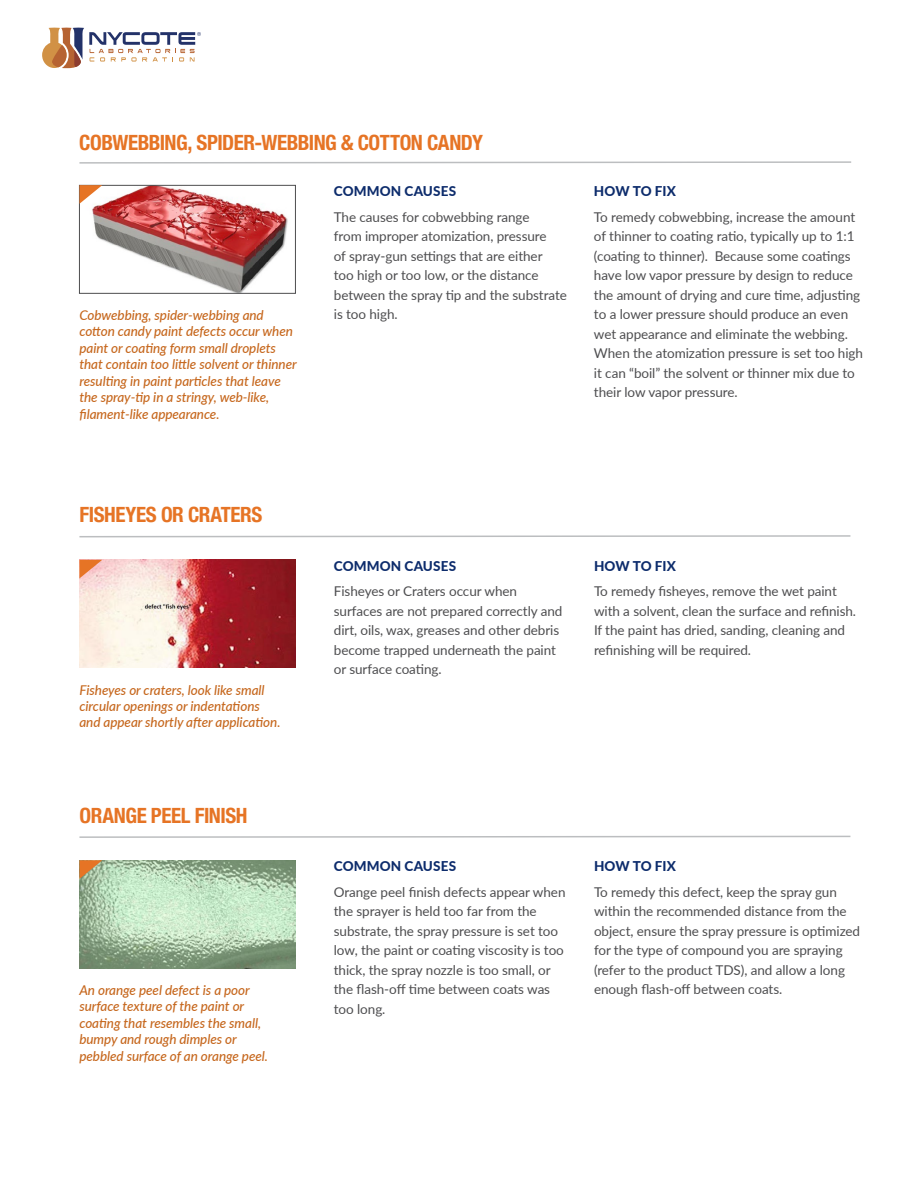
<style>
.page{position:relative;width:918px;height:1188px;background:#fff}
.page>*{position:absolute;margin:0;border:0;box-sizing:border-box;transform-origin:0 0}
.t1{font:700 condensed 21px "Helvetica Neue LT Pro";letter-spacing:-.02em;color:#e67425}
.t2{font:13.5px/19.5px "Lato";letter-spacing:-.005em;color:#4d4d4f}
.t3{font:italic 500 13.5px/16.5px "Lato";letter-spacing:-.005em;color:#c6671d}
.t4{font:800 13.5px "Lato";letter-spacing:.01em;color:#0d2c6c}
</style>
<div class="page">
<svg style="left:79px;top:535px;width:772px;height:3px"></svg>
<svg style="left:79px;top:835px;width:772px;height:3px"></svg>
<svg style="left:79px;top:161px;width:773px;height:3px"></svg>
<img style="left:92px;top:187px;width:196px;height:105px">
<div style="left:79px;top:185px;width:217px;height:109px;border:1px solid #4d4d4f"></div>
<img style="left:79px;top:560px;width:216px;height:108px">
<img style="left:79px;top:860px;width:216px;height:108px">
<svg style="left:79px;top:185px;width:23px;height:19px"></svg>
<svg style="left:79px;top:560px;width:23px;height:18px"></svg>
<svg style="left:79px;top:860px;width:23px;height:19px"></svg>
<svg style="left:42px;top:28px;width:159px;height:40px"></svg>
<h1 class="t1" style="left:79px;top:130px;width:405px">COBWEBBING, SPIDER-WEBBING &amp; COTTON CANDY</h1>
<p class="t4" style="left:334px;top:181px;width:124px">COMMON CAUSES</p>
<p class="t4" style="left:594px;top:181px;width:83px">HOW TO FIX</p>
<p class="t2" style="left:334px;top:206px;width:235px">The causes for cobwebbing range<br>from improper atomization, pressure<br>of spray-gun settings that are either<br>too high or too low, or the distance between the spray tip and the substrate</p>
<p class="t3" style="left:79px;top:306px;width:186px">Cobwebbing, spider-webbing and</p>
<p class="t2" style="left:334px;top:304px;width:65px">is too high.</p>
<p class="t3" style="left:79px;top:323px;width:219px">cotton candy paint defects occur when paint or coating form small droplets that contain too little solvent or thinner resulting in paint particles that leave the spray-tip in a stringy, web-like, filament-like appearance.</p>
<p class="t2" style="left:594px;top:206px;width:271px">To remedy cobwebbing, increase the amount of thinner to coating ratio, typically up to 1:1 (coating to thinner). Because some coatings have low vapor pressure by design to reduce the amount of drying and cure time, adjusting to a lower pressure should produce an even wet appearance and eliminate the webbing.<br>When the atomization pressure is set too high it can “boil” the solvent or thinner mix due to their low vapor pressure.</p>
<h1 class="t1" style="left:79px;top:502px;width:184px">FISHEYES OR CRATERS</h1>
<p class="t3" style="left:79px;top:681px;width:203px">Fisheyes or craters, look like small circular openings or indentations and appear shortly after application.</p>
<h1 class="t1" style="left:79px;top:803px;width:170px">ORANGE PEEL FINISH</h1>
<p class="t3" style="left:79px;top:981px;width:190px">An orange peel defect is a poor surface texture of the paint or coating that resembles the small, bumpy and rough dimples or pebbled surface of an orange peel.</p>
<p class="t4" style="left:334px;top:556px;width:124px">COMMON CAUSES</p>
<p class="t2" style="left:334px;top:581px;width:230px">Fisheyes or Craters occur when surfaces are not prepared correctly and dirt, oils, wax, greases and other debris become trapped underneath the paint or surface coating.</p>
<p class="t4" style="left:594px;top:556px;width:83px">HOW TO FIX</p>
<p class="t2" style="left:594px;top:581px;width:264px">To remedy fisheyes, remove the wet paint with a solvent, clean the surface and refinish.<br>If the paint has dried, sanding, cleaning and refinishing will be required.</p>
<p class="t4" style="left:334px;top:856px;width:124px">COMMON CAUSES</p>
<p class="t2" style="left:334px;top:882px;width:233px">Orange peel finish defects appear when the sprayer is held too far from the substrate, the spray pressure is set too low, the paint or coating viscosity is too thick, the spray nozzle is too small, or the flash-off time between coats was too long.</p>
<p class="t4" style="left:594px;top:856px;width:83px">HOW TO FIX</p>
<p class="t2" style="left:594px;top:881px;width:268px">To remedy this defect, keep the spray gun within the recommended distance from the object, ensure the spray pressure is optimized for the type of compound you are spraying (refer to the product TDS), and allow a long enough flash-off between coats.</p>
</div>
